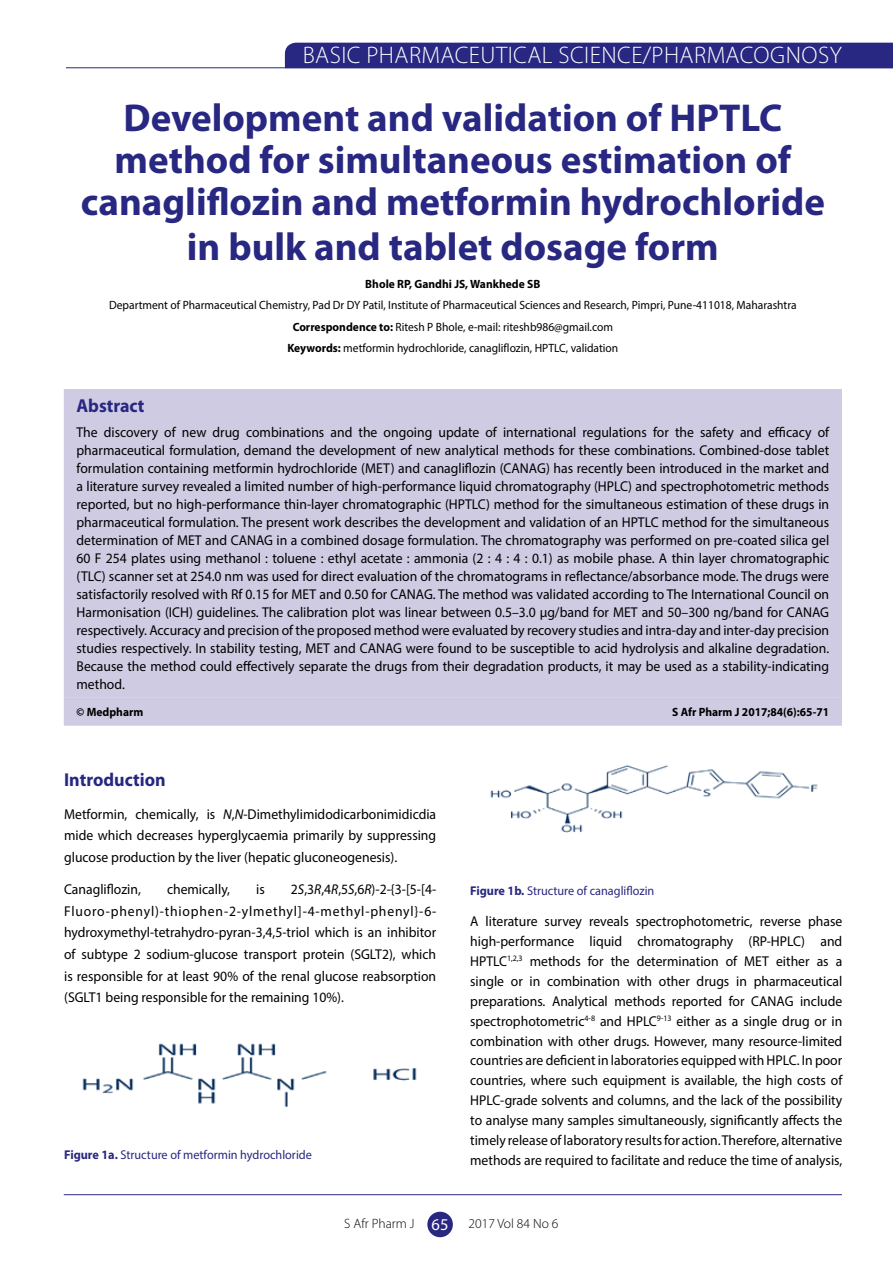
<style>
.page{position:relative;width:893px;height:1263px;background:#fff}
.page>*{position:absolute;margin:0;border:0;box-sizing:border-box;transform-origin:0 0}
.t1{font:700 39px/43px "Myriad Pro";color:#282781;text-align:center}
.t2{font:300 24px "Myriad Pro";letter-spacing:.02em;color:#fff}
.t3{font:700 18.75px "Myriad Pro";color:#282781;scale:.96 1}
.t4{font:14.25px/18px "Myriad Pro";color:#000;text-align:justify;scale:.96 1}
.t5{font:300 13.5px "Myriad Pro";color:#000}
.t6{font:12.75px "Myriad Pro";color:#282781;scale:.96 1}
.t7{font:12px/21.5px "Myriad Pro";color:#000;text-align:center;scale:.96 1}
.t8{font:700 12px "Myriad Pro";color:#000;scale:.96 1}
.s1{font-weight:700}
.s2{font-style:italic}
.s3{font-weight:400;font-size:16.5px;color:#fff}
</style>
<div class="page">
<hr style="left:64px;top:1194px;width:778px;height:1px;background:#282781">
<div style="left:427px;top:1212px;width:26px;height:25px;background:#282781;border-radius:50%"></div>
<svg style="left:284px;top:42px;width:609px;height:27px;background:#333287"></svg>
<hr style="left:66px;top:67px;width:827px;height:1px;background:#282781">
<div style="left:64px;top:389px;width:778px;height:308px;background:#cecbe3"></div>
<div style="left:64px;top:697px;width:778px;height:29px;background:#cecbe3"></div>
<img style="left:82px;top:1043px;width:335px;height:64px">
<img style="left:490px;top:765px;width:328px;height:68px">
<h2 class="t2" style="left:303px;top:41px;width:541px">BASIC PHARMACEUTICAL SCIENCE/PHARMACOGNOSY</h2>
<h1 class="t1" style="left:81px;top:95px;width:746px">Development and validation of HPTLC method for simultaneous estimation of canagliflozin and metformin hydrochloride in bulk and tablet dosage form</h1>
<p class="t8" style="left:365px;top:276px;width:184px">Bhole RP, Gandhi JS, Wankhede SB</p>
<p class="t7" style="left:109px;top:295px;width:718px">Department of Pharmaceutical Chemistry, Pad Dr DY Patil, Institute of Pharmaceutical Sciences and Research, Pimpri, Pune-411018, Maharashtra<br><span class="s1">Correspondence to:</span> Ritesh P Bhole, e-mail: riteshb986@gmail.com<br><span class="s1">Keywords:</span> metformin hydrochloride, canagliflozin, HPTLC, validation</p>
<h3 class="t3" style="left:77px;top:394px;width:72px">Abstract</h3>
<p class="t4" style="left:77px;top:423px;width:786px">The discovery of new drug combinations and the ongoing update of international regulations for the safety and efficacy of pharmaceutical formulation, demand the development of new analytical methods for these combinations. Combined-dose tablet formulation containing metformin hydrochloride (MET) and canagliflozin (CANAG) has recently been introduced in the market and a literature survey revealed a limited number of high-performance liquid chromatography (HPLC) and spectrophotometric methods reported, but no high-performance thin-layer chromatographic (HPTLC) method for the simultaneous estimation of these drugs in pharmaceutical formulation. The present work describes the development and validation of an HPTLC method for the simultaneous determination of MET and CANAG in a combined dosage formulation. The chromatography was performed on pre-coated silica gel 60 F 254 plates using methanol : toluene : ethyl acetate : ammonia (2 : 4 : 4 : 0.1) as mobile phase. A thin layer chromatographic (TLC) scanner set at 254.0 nm was used for direct evaluation of the chromatograms in reflectance/absorbance mode. The drugs were satisfactorily resolved with Rf 0.15 for MET and 0.50 for CANAG. The method was validated according to The International Council on Harmonisation (ICH) guidelines. The calibration plot was linear between 0.5–3.0 µg/band for MET and 50–300 ng/band for CANAG respectively. Accuracy and precision of the proposed method were evaluated by recovery studies and intra-day and inter-day precision studies respectively. In stability testing, MET and CANAG were found to be susceptible to acid hydrolysis and alkaline degradation.<br>Because the method could effectively separate the drugs from their degradation products, it may be used as a stability-indicating method.</p>
<p class="t8" style="left:77px;top:704px;width:71px">© Medpharm</p>
<p class="t8" style="left:672px;top:704px;width:165px">S Afr Pharm J 2017;84(6):65-71</p>
<h3 class="t3" style="left:64px;top:768px;width:107px">Introduction</h3>
<p class="t4" style="left:64px;top:803px;width:389px;line-height:21.6px">Metformin, chemically, is <span class="s2">N</span>,<span class="s2">N</span>-Dimethylimidodicarbonimidicdia mide which decreases hyperglycaemia primarily by suppressing glucose production by the liver (hepatic gluconeogenesis).</p>
<p class="t4" style="left:64px;top:880px;width:81px">Canagliflozin,</p>
<p class="t4" style="left:167px;top:880px;width:67px">chemically,</p>
<p class="t4" style="left:256px;top:880px;width:10px">is</p>
<p class="t4" style="left:64px;top:878px;width:389px;line-height:21.6px;text-indent:227px">2<span class="s2">S</span>,3<span class="s2">R</span>,4<span class="s2">R</span>,5<span class="s2">S</span>,6<span class="s2">R</span>)-2-{3-[5-[4- Fluoro-phenyl)-thiophen-2-ylmethyl]-4-methyl-phenyl}-6- hydroxymethyl-tetrahydro-pyran-3,4,5-triol which is an inhibitor of subtype 2 sodium-glucose transport protein (SGLT2), which is responsible for at least 90% of the renal glucose reabsorption (SGLT1 being responsible for the remaining 10%).</p>
<p class="t6" style="left:64px;top:1146px;width:260px"><span class="s1">Figure 1a.</span> Structure of metformin hydrochloride</p>
<p class="t6" style="left:470px;top:883px;width:193px"><span class="s1">Figure 1b.</span> Structure of canagliflozin</p>
<p class="t4" style="left:470px;top:911px;width:389px;line-height:20px">A literature survey reveals spectrophotometric, reverse phase high-performance liquid chromatography (RP-HPLC) and HPTLC<sup>1,2,3</sup> methods for the determination of MET either as a single or in combination with other drugs in pharmaceutical preparations. Analytical methods reported for CANAG include spectrophotometric<sup>4-8</sup> and HPLC<sup>9-13</sup> either as a single drug or in combination with other drugs. However, many resource-limited countries are deficient in laboratories equipped with HPLC. In poor countries, where such equipment is available, the high costs of HPLC-grade solvents and columns, and the lack of the possibility to analyse many samples simultaneously, significantly affects the timely release of laboratory results for action. Therefore, alternative methods are required to facilitate and reduce the time of analysis,</p>
<p class="t5" style="left:344px;top:1215px;width:106px">S Afr Pharm J <span class="s3">65</span></p>
<p class="t5" style="left:469px;top:1215px;width:91px">2017 Vol 84 No 6</p>
</div>
